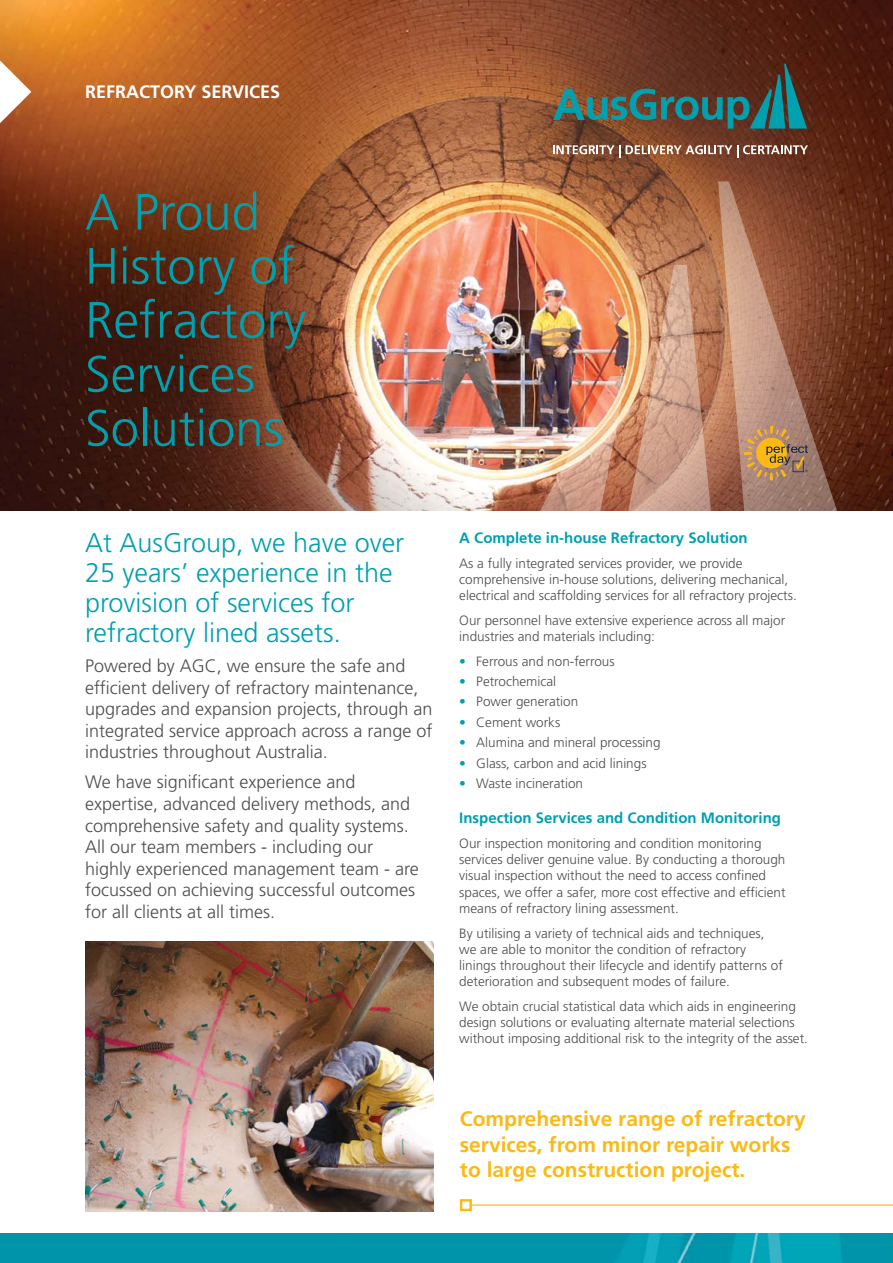
<style>
.page{position:relative;width:893px;height:1263px;background:#fff}
.page>*{position:absolute;margin:0;border:0;box-sizing:border-box;transform-origin:0 0}
.t1{font:300 51px/54px "Frutiger LT Pro";color:#00a0af}
.t2{font:300 27px/30px "Frutiger LT Pro";color:#00a0af}
.t3{font:700 21px/25.2px "Frutiger LT Pro";color:#fdb913}
.t4{font:300 18px/21.6px "Frutiger LT Pro";color:#4d4d4f}
.t5{font:700 18px "Frutiger LT Pro";color:#fff}
.t6{font:700 15px "Frutiger LT Pro";color:#00a0af}
.t7{font:300 13.5px/16.2px "Frutiger LT Pro";color:#4d4d4f}
.s1{color:#00a0af}
</style>
<div class="page">
<img style="left:0;top:0;width:893px;height:510px">
<svg style="left:718px;top:181px;width:172px;height:330px;background:#85523c"></svg>
<img style="left:598px;top:265px;width:129px;height:246px">
<img style="left:456px;top:376px;width:170px;height:135px">
<img style="left:0;top:1233px;width:893px;height:30px">
<svg style="left:553px;top:64px;width:254px;height:65px;background:#505145"></svg>
<svg style="left:553px;top:145px;width:67px;height:12px"></svg>
<svg style="left:626px;top:145px;width:182px;height:12px"></svg>
<svg style="left:0;top:60px;width:31px;height:63px"></svg>
<img style="left:85px;top:942px;width:348px;height:270px">
<svg style="left:744px;top:426px;width:64px;height:54px;background:#b68d5a"></svg>
<hr style="left:471px;top:1204px;width:422px;height:2px;background:#fdb913">
<div style="left:460px;top:1199px;width:12px;height:12px;border:2px solid #fdb913"></div>
<h3 class="t5" style="left:85px;top:81px;width:197px">REFRACTORY SERVICES</h3>
<h1 class="t1" style="left:85px;top:185px;width:222px">A Proud<br>History of<br>Refractory<br>Services<br>Solutions</h1>
<h2 class="t2" style="left:85px;top:528px;width:321px">At AusGroup, we have over<br>25 years’ experience in the provision of services for refractory lined assets.</h2>
<h3 class="t4" style="left:85px;top:655px;width:349px">Powered by AGC, we ensure the safe and efficient delivery of refractory maintenance, upgrades and expansion projects, through an integrated service approach across a range of industries throughout Australia.</h3>
<p class="t4" style="left:85px;top:771px;width:335px">We have significant experience and expertise, advanced delivery methods, and comprehensive safety and quality systems.<br>All our team members - including our highly experienced management team - are focussed on achieving successful outcomes for all clients at all times.</p>
<p class="t6" style="left:459px;top:529px;width:290px">A Complete in-house Refractory Solution</p>
<p class="t7" style="left:459px;top:555px;width:339px">As a fully integrated services provider, we provide comprehensive in-house solutions, delivering mechanical, electrical and scaffolding services for all refractory projects.</p>
<p class="t7" style="left:459px;top:612px;width:328px">Our personnel have extensive experience across all major industries and materials including:</p>
<p class="t7" style="left:459px;top:653px;width:157px"><span class="s1">•</span> Ferrous and non-ferrous</p>
<p class="t7" style="left:459px;top:673px;width:98px"><span class="s1">•</span> Petrochemical</p>
<p class="t7" style="left:459px;top:694px;width:121px"><span class="s1">•</span> Power generation</p>
<p class="t7" style="left:459px;top:714px;width:103px"><span class="s1">•</span> Cement works</p>
<p class="t7" style="left:459px;top:735px;width:203px"><span class="s1">•</span> Alumina and mineral processing</p>
<p class="t7" style="left:459px;top:755px;width:189px"><span class="s1">•</span> Glass, carbon and acid linings</p>
<p class="t7" style="left:459px;top:775px;width:125px"><span class="s1">•</span> Waste incineration</p>
<p class="t6" style="left:459px;top:809px;width:323px">Inspection Services and Condition Monitoring</p>
<p class="t7" style="left:459px;top:835px;width:328px">Our inspection monitoring and condition monitoring services deliver genuine value. By conducting a thorough visual inspection without the need to access confined spaces, we offer a safer, more cost effective and efficient means of refractory lining assessment.</p>
<p class="t7" style="left:459px;top:925px;width:325px">By utilising a variety of technical aids and techniques, we are able to monitor the condition of refractory linings throughout their lifecycle and identify patterns of deterioration and subsequent modes of failure.</p>
<p class="t7" style="left:459px;top:998px;width:350px">We obtain crucial statistical data which aids in engineering design solutions or evaluating alternate material selections without imposing additional risk to the integrity of the asset.</p>
<h3 class="t3" style="left:460px;top:1106px;width:347px">Comprehensive range of refractory services, from minor repair works to large construction project.</h3>
</div>
